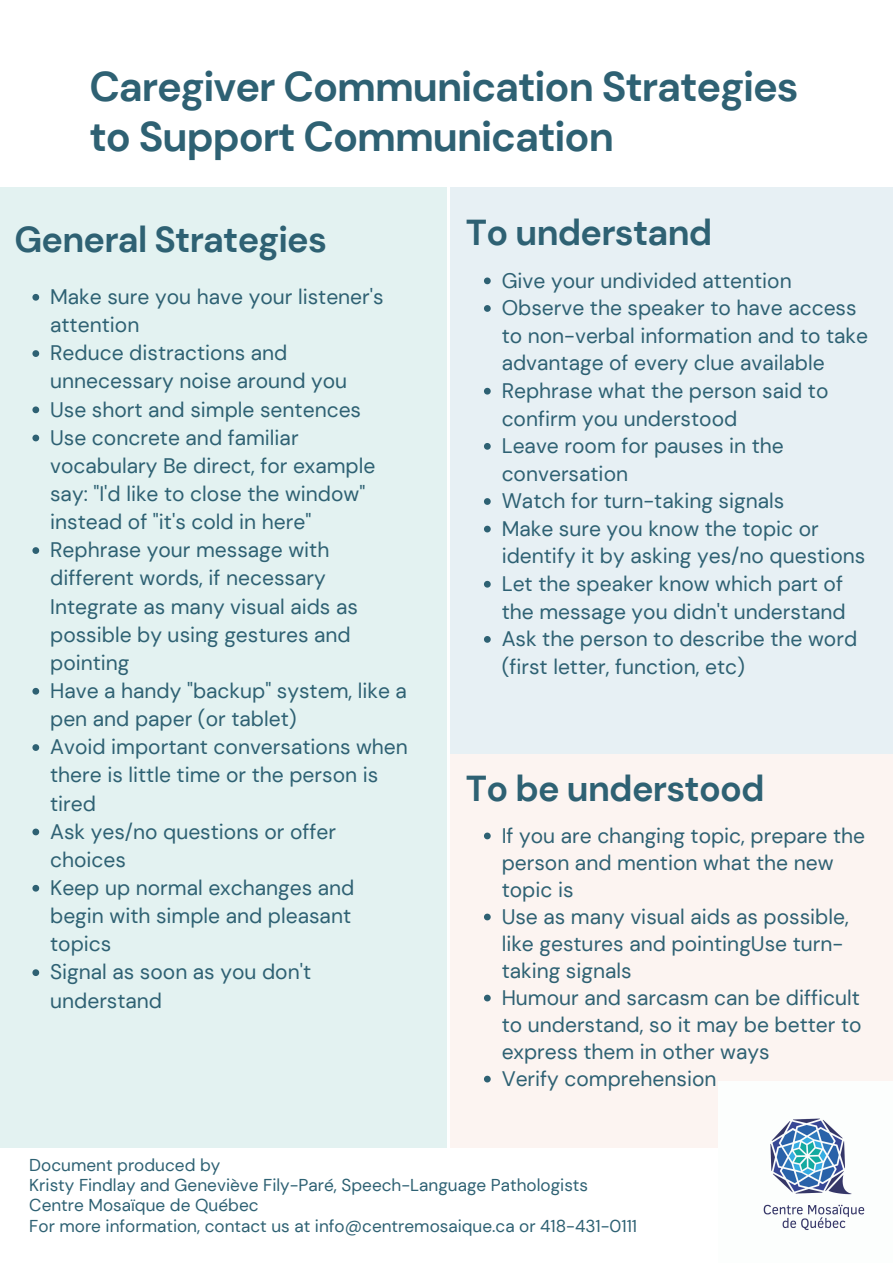
<style>
.page{position:relative;width:893px;height:1263px;background:#fff}
.page>*{position:absolute;margin:0;border:0;box-sizing:border-box;transform-origin:0 0}
.t1{font:700 41.47px/49.8px "DM Sans";letter-spacing:-.025em;color:#2e6173}
.t2{font:700 36px "DM Sans";letter-spacing:-.02em;color:#2e6173}
.t3{font:21px/28.1px "DM Sans";color:#2e6173}
.t4{font:17.17px/20.4px "DM Sans";color:#2e6173}
</style>
<div class="page">
<div style="left:450px;top:187px;width:443px;height:566px;background:#e7f0f4"></div>
<div style="left:450px;top:754px;width:443px;height:393px;background:#fcf4f1"></div>
<div style="left:0;top:187px;width:447px;height:960px;background:#e3f2f1"></div>
<img style="left:718px;top:1081px;width:175px;height:150px">
<svg style="left:484px;top:277px;width:7px;height:7px"></svg>
<svg style="left:484px;top:305px;width:7px;height:7px"></svg>
<svg style="left:484px;top:388px;width:7px;height:7px"></svg>
<svg style="left:484px;top:443px;width:7px;height:7px"></svg>
<svg style="left:484px;top:498px;width:7px;height:7px"></svg>
<svg style="left:484px;top:526px;width:7px;height:6px"></svg>
<svg style="left:484px;top:581px;width:7px;height:7px"></svg>
<svg style="left:484px;top:636px;width:7px;height:7px"></svg>
<svg style="left:484px;top:832px;width:7px;height:7px"></svg>
<svg style="left:484px;top:914px;width:7px;height:6px"></svg>
<svg style="left:484px;top:995px;width:7px;height:6px"></svg>
<svg style="left:484px;top:1076px;width:7px;height:6px"></svg>
<svg style="left:32px;top:294px;width:7px;height:7px"></svg>
<svg style="left:32px;top:350px;width:7px;height:7px"></svg>
<svg style="left:32px;top:406px;width:7px;height:7px"></svg>
<svg style="left:32px;top:435px;width:7px;height:6px"></svg>
<svg style="left:32px;top:547px;width:7px;height:7px"></svg>
<svg style="left:32px;top:688px;width:7px;height:7px"></svg>
<svg style="left:32px;top:744px;width:7px;height:7px"></svg>
<svg style="left:32px;top:828px;width:7px;height:7px"></svg>
<svg style="left:32px;top:885px;width:7px;height:6px"></svg>
<svg style="left:32px;top:969px;width:7px;height:7px"></svg>
<h1 class="t1" style="left:89px;top:62px;width:711px">Caregiver Communication Strategies to Support Communication</h1>
<h2 class="t2" style="left:14px;top:216px;width:314px">General Strategies</h2>
<p class="t3" style="left:50px;top:283px;width:359px">Make sure you have your listener's attention<br>Reduce distractions and unnecessary noise around you<br>Use short and simple sentences<br>Use concrete and familiar vocabulary Be direct, for example say: "I'd like to close the window" instead of "it's cold in here"<br>Rephrase your message with different words, if necessary<br>Integrate as many visual aids as possible by using gestures and pointing<br>Have a handy "backup" system, like a pen and paper (or tablet)<br>Avoid important conversations when there is little time or the person is tired<br>Ask yes/no questions or offer choices<br>Keep up normal exchanges and begin with simple and pleasant topics<br>Signal as soon as you don't understand</p>
<h2 class="t2" style="left:466px;top:209px;width:248px">To understand</h2>
<p class="t3" style="left:501px;top:267px;width:368px;line-height:27.6px">Give your undivided attention<br>Observe the speaker to have access to non-verbal information and to take advantage of every clue available<br>Rephrase what the person said to confirm you understood<br>Leave room for pauses in the conversation<br>Watch for turn-taking signals<br>Make sure you know the topic or identify it by asking yes/no questions<br>Let the speaker know which part of the message you didn't understand<br>Ask the person to describe the word (first letter, function, etc)</p>
<h2 class="t2" style="left:466px;top:766px;width:300px">To be understood</h2>
<p class="t3" style="left:501px;top:822px;width:365px;line-height:27px">If you are changing topic, prepare the person and mention what the new topic is<br>Use as many visual aids as possible, like gestures and pointingUse turn&shy;taking signals<br>Humour and sarcasm can be difficult to understand, so it may be better to express them in other ways<br>Verify comprehension</p>
<p class="t4" style="left:29px;top:1155px;width:609px">Document produced by<br>Kristy Findlay and Geneviève Fily-Paré, Speech-Language Pathologists Centre Mosaïque de Québec<br>For more information, contact us at info@centremosaique.ca or 418-431-0111</p>
</div>
